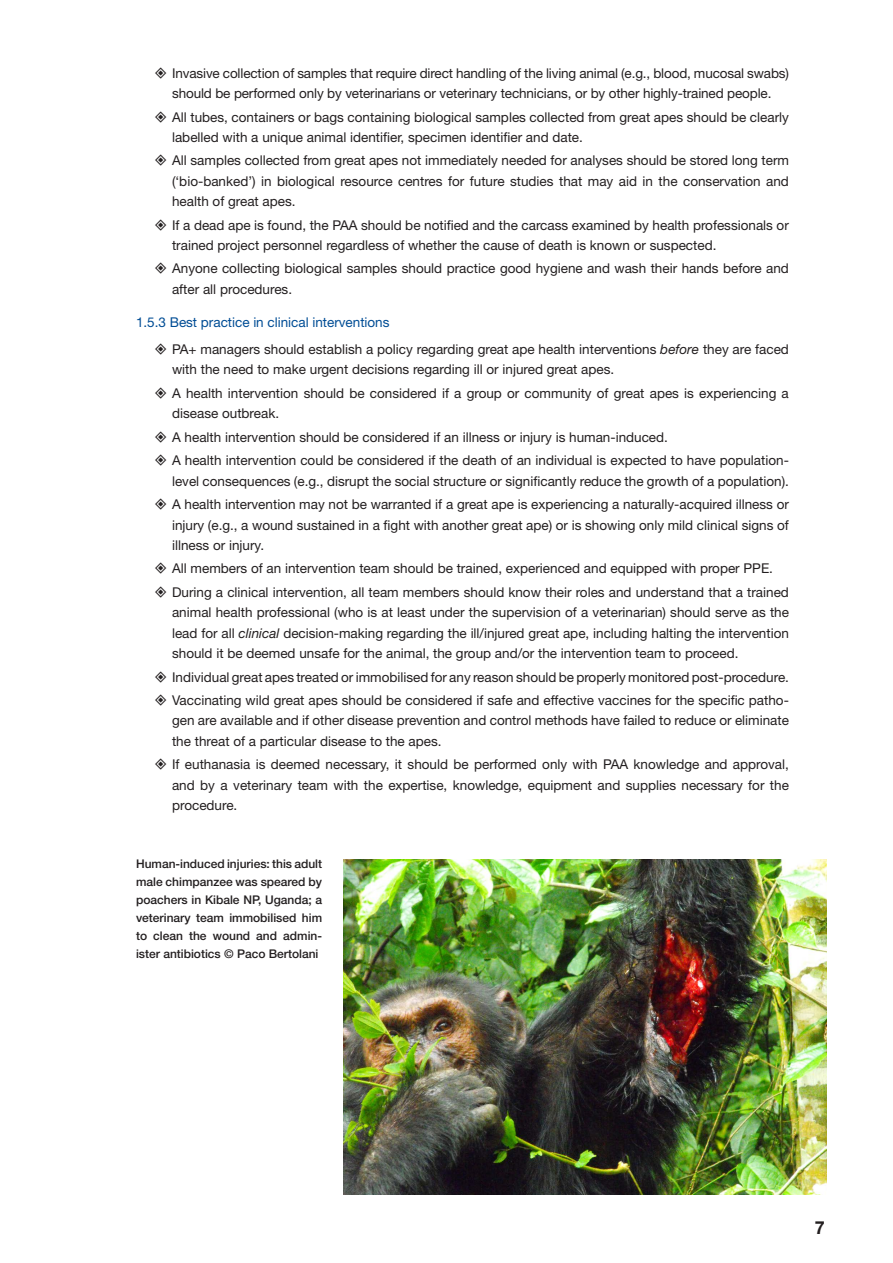
<style>
.page{position:relative;width:893px;height:1263px;background:#fff}
.page>*{position:absolute;margin:0;border:0;box-sizing:border-box;transform-origin:0 0}
.t1{font:700 18px "Helvetica Neue LT Std";color:#231f20}
.t2{font:13.5px/20.2px "Helvetica Neue LT Std";color:#231f20}
.Heading_3{font:13.5px "Helvetica Neue LT Std";color:#014d95}
.figure___table_capti{font:500 12px/18px "Helvetica Neue LT Std";color:#231f20;text-align:justify}
.s1{font-style:italic}
</style>
<div class="page">
<img style="left:343px;top:859px;width:483px;height:336px">
<p class="t2" style="left:172px;top:63px;width:618px">Invasive collection of samples that require direct handling of the living animal (e.g., blood, mucosal swabs) should be performed only by veterinarians or veterinary technicians, or by other highly-trained people.</p>
<p class="t2" style="left:172px;top:106px;width:618px">All tubes, containers or bags containing biological samples collected from great apes should be clearly labelled with a unique animal identifier, specimen identifier and date.</p>
<p class="t2" style="left:172px;top:150px;width:618px;text-align:justify">All samples collected from great apes not immediately needed for analyses should be stored long term (‘bio-banked’) in biological resource centres for future studies that may aid in the conservation and health of great apes.</p>
<p class="t2" style="left:172px;top:214px;width:618px">If a dead ape is found, the PAA should be notified and the carcass examined by health professionals or trained project personnel regardless of whether the cause of death is known or suspected.</p>
<p class="t2" style="left:172px;top:258px;width:618px">Anyone collecting biological samples should practice good hygiene and wash their hands before and after all procedures.</p>
<p class="Heading_3" style="left:136px;top:314px;width:255px">1.5.3 Best practice in clinical interventions</p>
<p class="t2" style="left:172px;top:339px;width:618px">PA+ managers should establish a policy regarding great ape health interventions <span class="s1">before</span> they are faced with the need to make urgent decisions regarding ill or injured great apes.</p>
<p class="t2" style="left:172px;top:383px;width:618px">A health intervention should be considered if a group or community of great apes is experiencing a disease outbreak.</p>
<p class="t2" style="left:172px;top:427px;width:497px">A health intervention should be considered if an illness or injury is human-induced.</p>
<p class="t2" style="left:172px;top:450px;width:618px">A health intervention could be considered if the death of an individual is expected to have population&shy;level consequences (e.g., disrupt the social structure or significantly reduce the growth of a population).</p>
<p class="t2" style="left:172px;top:494px;width:618px;text-align:justify">A health intervention may not be warranted if a great ape is experiencing a naturally-acquired illness or injury (e.g., a wound sustained in a fight with another great ape) or is showing only mild clinical signs of illness or injury.</p>
<p class="t2" style="left:172px;top:558px;width:602px">All members of an intervention team should be trained, experienced and equipped with proper PPE.</p>
<p class="t2" style="left:172px;top:582px;width:618px;text-align:justify">During a clinical intervention, all team members should know their roles and understand that a trained animal health professional (who is at least under the supervision of a veterinarian) should serve as the lead for all <span class="s1">clinical</span> decision-making regarding the ill/injured great ape, including halting the intervention should it be deemed unsafe for the animal, the group and/or the intervention team to proceed.</p>
<p class="t2" style="left:172px;top:666px;width:618px">Individual great apes treated or immobilised for any reason should be properly monitored post-procedure.</p>
<p class="t2" style="left:172px;top:690px;width:618px;text-align:justify">Vaccinating wild great apes should be considered if safe and effective vaccines for the specific patho&shy;gen are available and if other disease prevention and control methods have failed to reduce or eliminate the threat of a particular disease to the apes.</p>
<p class="t2" style="left:172px;top:754px;width:618px;text-align:justify">If euthanasia is deemed necessary, it should be performed only with PAA knowledge and approval, and by a veterinary team with the expertise, knowledge, equipment and supplies necessary for the procedure.</p>
<p class="figure___table_capti" style="left:136px;top:854px;width:188px">Human-induced injuries: this adult male chimpanzee was speared by poachers in Kibale NP, Uganda; a veterinary team immobilised him to clean the wound and admin&shy;ister antibiotics © Paco Bertolani</p>
<h1 class="t1" style="left:815px;top:1216px;width:12px">7</h1>
</div>
